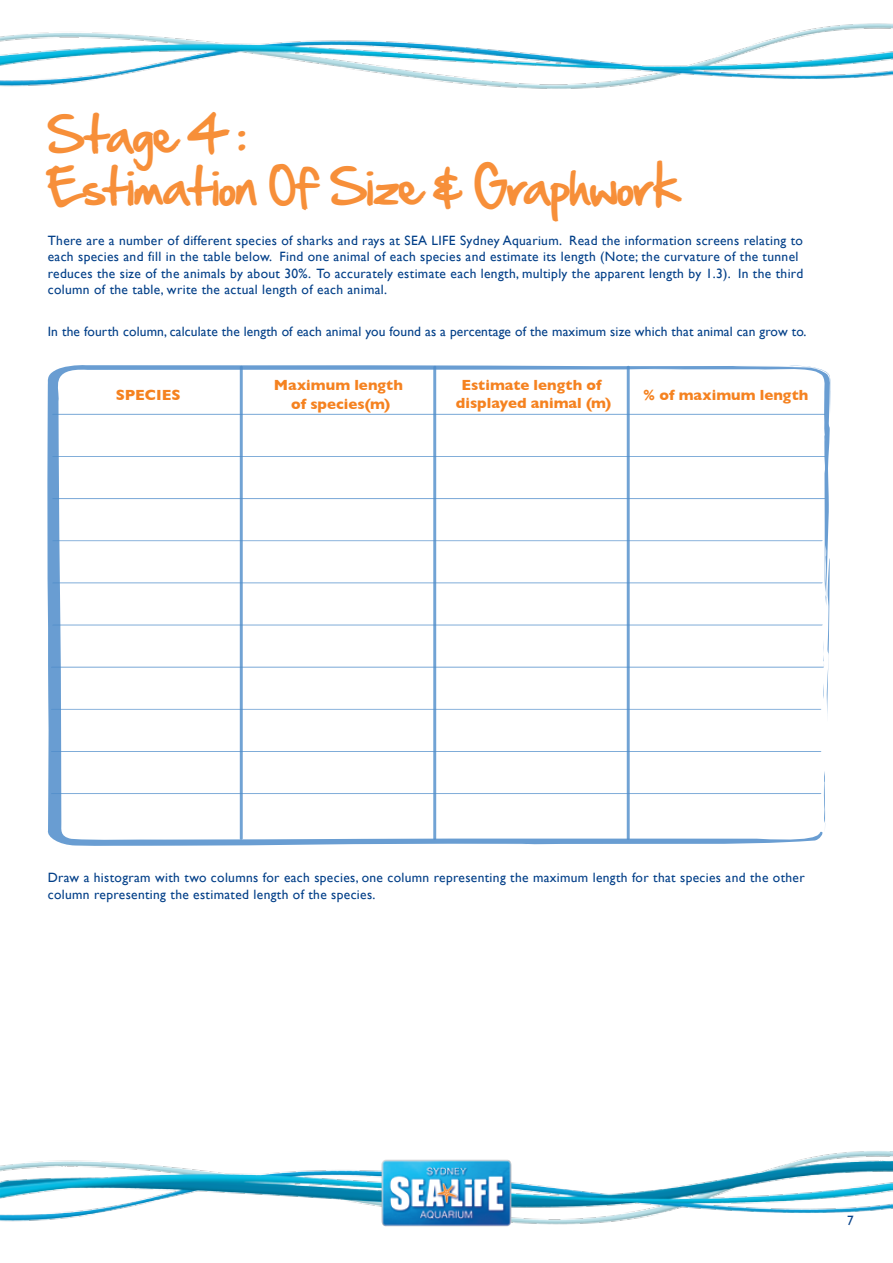
<style>
.page{position:relative;width:893px;height:1263px;background:#fff}
.page>*{position:absolute;margin:0;border:0;box-sizing:border-box;transform-origin:0 0}
.t1{font:43.5px/52.2px "Hand Of Sean";letter-spacing:-.02em;color:#f78f39}
.t2{font:700 15px/18px "Gill Sans";color:#f58220;text-align:center}
.t3{font:13.5px/16.5px "Gill Sans";letter-spacing:.025em;color:#023f88}
</style>
<div class="page">
<img style="left:0;top:23px;width:893px;height:66px">
<img style="left:0;top:1151px;width:893px;height:76px">
<img style="left:381px;top:1159px;width:130px;height:67px">
<svg style="left:47px;top:365px;width:784px;height:481px;fill:#6da0d3"></svg>
<svg style="left:51px;top:366px;width:779px;height:474px"></svg>
<p class="t1" style="left:48px;top:109px;width:635px">Stage 4 :<br>Estimation Of Size &amp; Graphwork</p>
<p class="t3" style="left:48px;top:232px;width:757px">There are a number of different species of sharks and rays at SEA LIFE Sydney Aquarium. Read the information screens relating to each species and fill in the table below. Find one animal of each species and estimate its length (Note; the curvature of the tunnel reduces the size of the animals by about 30%. To accurately estimate each length, multiply the apparent length by 1.3). In the third column of the table, write the actual length of each animal.</p>
<p class="t3" style="left:48px;top:323px;width:760px">In the fourth column, calculate the length of each animal you found as a percentage of the maximum size which that animal can grow to.</p>
<p class="t2" style="left:116px;top:386px;width:66px">SPECIES</p>
<p class="t2" style="left:456px;top:376px;width:157px">Estimate length of displayed animal (m)</p>
<p class="t2" style="left:274px;top:376px;width:131px">Maximum length of species(m)</p>
<p class="t2" style="left:643px;top:386px;width:167px">% of maximum length</p>
<p class="t3" style="left:48px;top:869px;width:758px">Draw a histogram with two columns for each species, one column representing the maximum length for that species and the other column representing the estimated length of the species.</p>
<p class="t3" style="left:847px;top:1212px;width:8px">7</p>
</div>
